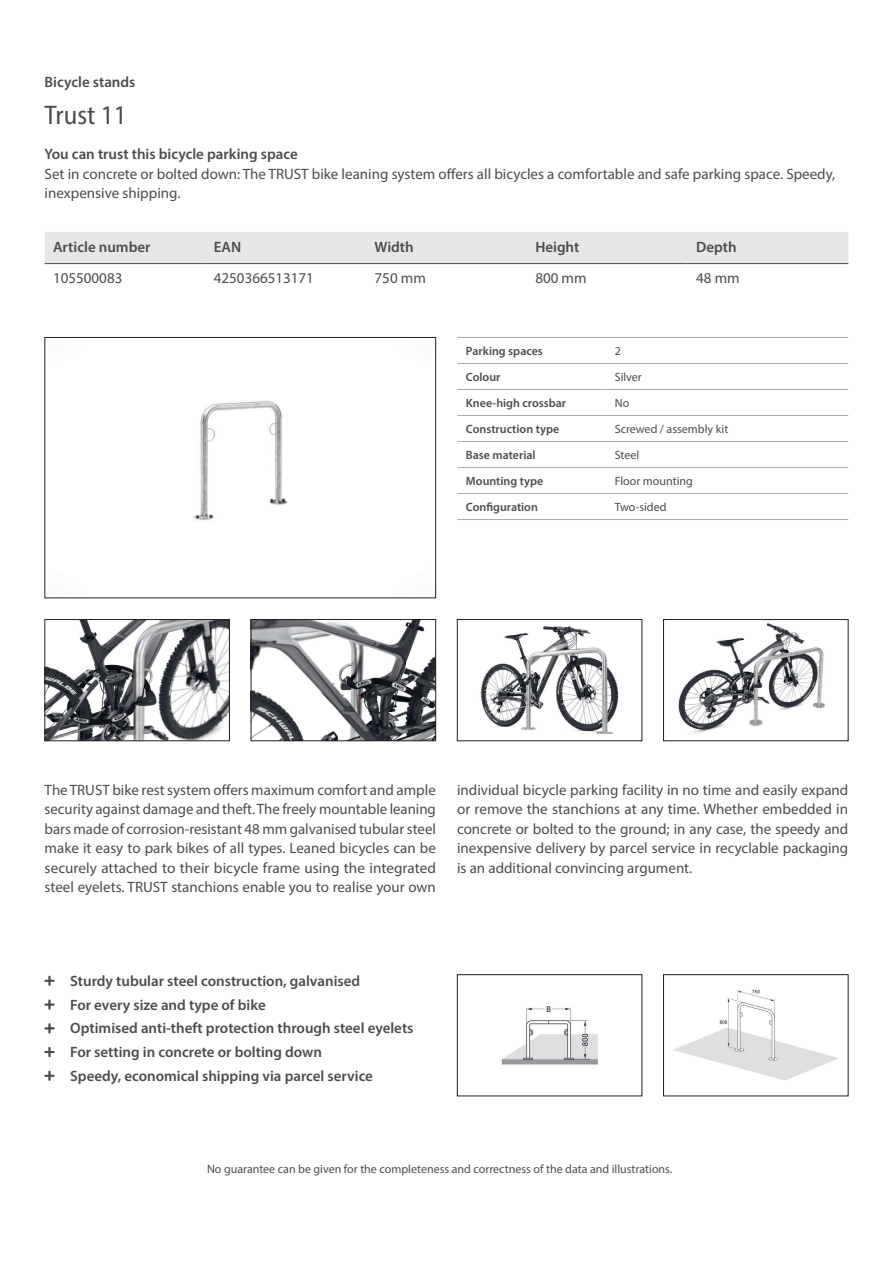
<style>
.page{position:relative;width:893px;height:1263px;background:#fff}
.page>*{position:absolute;margin:0;border:0;box-sizing:border-box;transform-origin:0 0}
.t1{font:semi-condensed 27px "Myriad Pro";color:#4b4c4d}
.t2{font:15px/19.5px "Myriad Pro";color:#4b4c4d;text-align:justify}
.t3{font:600 15px/23.7px "Myriad Pro";color:#4b4c4d}
.t4{font:12px "Myriad Pro";color:#4b4c4d}
.t5{font:600 12px "Myriad Pro";color:#4b4c4d}
</style>
<div class="page">
<hr style="left:457px;top:337px;width:149px;height:1px;background:#a8a9ad">
<hr style="left:606px;top:337px;width:242px;height:1px;background:#a8a9ad">
<hr style="left:457px;top:363px;width:149px;height:1px;background:#a8a9ad">
<hr style="left:606px;top:363px;width:242px;height:1px;background:#a8a9ad">
<hr style="left:457px;top:389px;width:149px;height:1px;background:#a8a9ad">
<hr style="left:606px;top:389px;width:242px;height:1px;background:#a8a9ad">
<hr style="left:457px;top:415px;width:149px;height:1px;background:#a8a9ad">
<hr style="left:606px;top:415px;width:242px;height:1px;background:#a8a9ad">
<hr style="left:457px;top:441px;width:149px;height:1px;background:#a8a9ad">
<hr style="left:606px;top:441px;width:242px;height:1px;background:#a8a9ad">
<hr style="left:457px;top:467px;width:149px;height:1px;background:#a8a9ad">
<hr style="left:606px;top:467px;width:242px;height:1px;background:#a8a9ad">
<hr style="left:457px;top:493px;width:149px;height:1px;background:#a8a9ad">
<hr style="left:606px;top:493px;width:242px;height:1px;background:#a8a9ad">
<hr style="left:457px;top:519px;width:149px;height:1px;background:#a8a9ad">
<hr style="left:606px;top:519px;width:242px;height:1px;background:#a8a9ad">
<img style="left:673px;top:989px;width:166px;height:92px">
<div style="left:663px;top:974px;width:185px;height:122px;border:1px solid #231f20"></div>
<img style="left:501px;top:1006px;width:97px;height:59px">
<div style="left:457px;top:974px;width:185px;height:122px;border:1px solid #231f20"></div>
<img style="left:194px;top:400px;width:93px;height:121px">
<div style="left:45px;top:337px;width:391px;height:261px;border:1px solid #231f20"></div>
<img style="left:47px;top:621px;width:181px;height:118px">
<div style="left:45px;top:619px;width:185px;height:122px;border:1px solid #231f20"></div>
<img style="left:253px;top:621px;width:181px;height:118px">
<div style="left:251px;top:619px;width:185px;height:122px;border:1px solid #231f20"></div>
<img style="left:678px;top:623px;width:147px;height:110px">
<div style="left:663px;top:619px;width:185px;height:122px;border:1px solid #231f20"></div>
<img style="left:480px;top:626px;width:139px;height:108px">
<div style="left:457px;top:619px;width:185px;height:122px;border:1px solid #231f20"></div>
<div style="left:45px;top:232px;width:803px;height:31px;background:#e6e7e9"></div>
<hr style="left:45px;top:263px;width:160px;height:1px;background:#4b4c4d">
<hr style="left:205px;top:263px;width:161px;height:1px;background:#4b4c4d">
<hr style="left:366px;top:263px;width:161px;height:1px;background:#4b4c4d">
<hr style="left:527px;top:263px;width:161px;height:1px;background:#4b4c4d">
<hr style="left:688px;top:263px;width:160px;height:1px;background:#4b4c4d">
<p class="t3" style="left:45px;top:70px;width:92px">Bicycle stands</p>
<h1 class="t1" style="left:45px;top:99px;width:83px">Trust 11</h1>
<p class="t3" style="left:45px;top:142px;width:255px">You can trust this bicycle parking space</p>
<p class="t2" style="left:45px;top:164px;width:792px">Set in concrete or bolted down: The TRUST bike leaning system offers all bicycles a comfortable and safe parking space. Speedy, inexpensive shipping.</p>
<p class="t3" style="left:53px;top:234px;width:99px">Article number</p>
<p class="t3" style="left:214px;top:234px;width:29px">EAN</p>
<p class="t3" style="left:375px;top:234px;width:41px">Width</p>
<p class="t3" style="left:535px;top:234px;width:46px">Height</p>
<p class="t3" style="left:696px;top:234px;width:42px">Depth</p>
<p class="t2" style="left:53px;top:268px;width:71px">105500083</p>
<p class="t2" style="left:214px;top:268px;width:102px">4250366513171</p>
<p class="t2" style="left:375px;top:268px;width:53px">750 mm</p>
<p class="t2" style="left:535px;top:268px;width:53px">800 mm</p>
<p class="t2" style="left:696px;top:268px;width:45px">48 mm</p>
<p class="t5" style="left:466px;top:343px;width:78px">Parking spaces</p>
<p class="t4" style="left:615px;top:344px;width:8px">2</p>
<p class="t5" style="left:466px;top:369px;width:36px">Colour</p>
<p class="t4" style="left:615px;top:370px;width:29px">Silver</p>
<p class="t5" style="left:466px;top:395px;width:102px">Knee-high crossbar</p>
<p class="t4" style="left:615px;top:396px;width:16px">No</p>
<p class="t5" style="left:466px;top:421px;width:95px">Construction type</p>
<p class="t4" style="left:615px;top:422px;width:115px">Screwed / assembly kit</p>
<p class="t5" style="left:466px;top:447px;width:71px">Base material</p>
<p class="t4" style="left:615px;top:448px;width:26px">Steel</p>
<p class="t5" style="left:466px;top:473px;width:79px">Mounting type</p>
<p class="t4" style="left:615px;top:474px;width:80px">Floor mounting</p>
<p class="t5" style="left:466px;top:499px;width:74px">Configuration</p>
<p class="t4" style="left:615px;top:500px;width:53px">Two-sided</p>
<p class="t2" style="left:45px;top:780px;width:393px">The TRUST bike rest system offers maximum comfort and ample security against damage and theft. The freely mountable leaning bars made of corrosion-resistant 48 mm galvanised tubular steel make it easy to park bikes of all types. Leaned bicycles can be securely attached to their bicycle frame using the integrated steel eyelets. TRUST stanchions enable you to realise your own</p>
<p class="t2" style="left:457px;top:780px;width:393px">individual bicycle parking facility in no time and easily expand or remove the stanchions at any time. Whether embedded in concrete or bolted to the ground; in any case, the speedy and inexpensive delivery by parcel service in recyclable packaging is an additional convincing argument.</p>
<p class="t3" style="left:70px;top:968px;width:345px">Sturdy tubular steel construction, galvanised<br>For every size and type of bike<br>Optimised anti-theft protection through steel eyelets For setting in concrete or bolting down<br>Speedy, economical shipping via parcel service</p>
<p class="t4" style="left:207px;top:1161px;width:467px">No guarantee can be given for the completeness and correctness of the data and illustrations.</p>
</div>
